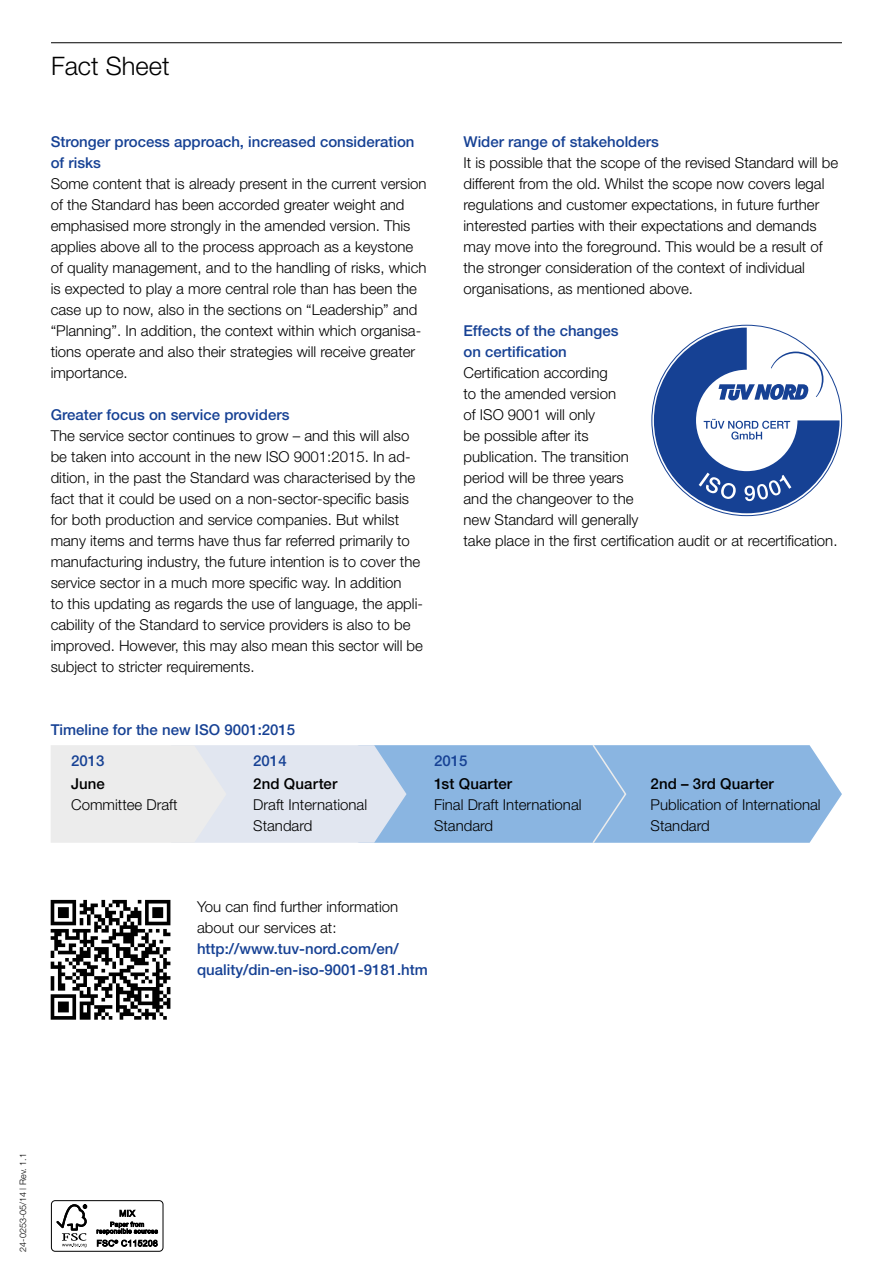
<style>
.page{position:relative;width:893px;height:1263px;background:#fff}
.page>*{position:absolute;margin:0;border:0;box-sizing:border-box;transform-origin:0 0}
.t1{font:300 25.5px "Helvetica Neue";color:#000}
.t2{font:300 15px/21px "Helvetica Neue";color:#000}
.t3{font:500 15px/21px "Helvetica Neue";color:#164194}
.t4{font:500 15px "Helvetica Neue";letter-spacing:.01em;color:#000}
.t5{font:300 9px "Helvetica Neue";color:#000}
</style>
<div class="page">
<hr style="left:51px;top:42px;width:791px;height:1px;background:#000">
<div style="left:406px;top:745px;width:436px;height:98px;background:#8ab5e1"></div>
<svg style="left:51px;top:745px;width:355px;height:98px;background:#e2e6ed"></svg>
<svg style="left:591px;top:745px;width:36px;height:98px;background:#8fb7e1"></svg>
<div style="left:51px;top:1200px;width:112px;height:52px;border:1px solid #000;border-radius:4px"></div>
<svg style="left:56px;top:1204px;width:31px;height:43px"></svg>
<svg style="left:97px;top:1209px;width:61px;height:38px"></svg>
<svg style="left:51px;top:900px;width:119px;height:120px"></svg>
<svg style="left:654px;top:328px;width:186px;height:185px"></svg>
<h1 class="t1" style="left:51px;top:51px;width:120px">Fact Sheet</h1>
<p class="t3" style="left:51px;top:131px;width:365px">Stronger process approach, increased consideration of risks</p>
<p class="t2" style="left:51px;top:173px;width:377px">Some content that is already present in the current version of the Standard has been accorded greater weight and emphasised more strongly in the amended version. This applies above all to the process approach as a keystone of quality management, and to the handling of risks, which is expected to play a more central role than has been the case up to now, also in the sections on “Leadership” and “Planning”. In addition, the context within which organisa&shy;tions operate and also their strategies will receive greater importance.</p>
<p class="t3" style="left:51px;top:404px;width:240px">Greater focus on service providers</p>
<p class="t2" style="left:51px;top:425px;width:374px">The service sector continues to grow – and this will also be taken into account in the new ISO 9001:2015. In ad&shy;dition, in the past the Standard was characterised by the fact that it could be used on a non-sector-specific basis for both production and service companies. But whilst many items and terms have thus far referred primarily to manufacturing industry, the future intention is to cover the service sector in a much more specific way. In addition<br>to this updating as regards the use of language, the appli&shy;cability of the Standard to service providers is also to be improved. However, this may also mean this sector will be subject to stricter requirements.</p>
<p class="t3" style="left:51px;top:719px;width:246px">Timeline for the new ISO 9001:2015</p>
<p class="t3" style="left:463px;top:131px;width:197px">Wider range of stakeholders</p>
<p class="t2" style="left:463px;top:152px;width:376px">It is possible that the scope of the revised Standard will be different from the old. Whilst the scope now covers legal regulations and customer expectations, in future further interested parties with their expectations and demands may move into the foreground. This would be a result of the stronger consideration of the context of individual organisations, as mentioned above.</p>
<p class="t3" style="left:463px;top:320px;width:157px">Effects of the changes on certification</p>
<p class="t2" style="left:463px;top:362px;width:375px">Certification according<br>to the amended version<br>of ISO 9001 will only<br>be possible after its<br>publication. The transition<br>period will be three years<br>and the changeover to the<br>new Standard will generally<br>take place in the first certification audit or at recertification.</p>
<p class="t3" style="left:71px;top:750px;width:35px">2013</p>
<p class="t4" style="left:71px;top:775px;width:35px">June</p>
<p class="t2" style="left:71px;top:794px;width:108px">Committee Draft</p>
<p class="t3" style="left:253px;top:750px;width:35px">2014</p>
<p class="t3" style="left:434px;top:750px;width:35px">2015</p>
<p class="t4" style="left:253px;top:775px;width:86px">2nd Quarter</p>
<p class="t2" style="left:253px;top:794px;width:115px">Draft International<br>Standard</p>
<p class="t4" style="left:434px;top:775px;width:80px">1st Quarter</p>
<p class="t2" style="left:434px;top:794px;width:149px">Final Draft International<br>Standard</p>
<p class="t2" style="left:197px;top:895px;width:203px">You can find further information about our services at:</p>
<p class="t3" style="left:197px;top:938px;width:232px">http://www.tuv-nord.com/en/ quality/din-en-iso-9001-9181.htm</p>
<p class="t4" style="left:651px;top:775px;width:125px">2nd – 3rd Quarter</p>
<p class="t2" style="left:651px;top:794px;width:172px">Publication of International<br>Standard</p>
<p class="t5" style="left:18px;top:1252px;width:100px;rotate:-90deg">24-0253-05/14 | Rev. 1.1</p>
</div>
